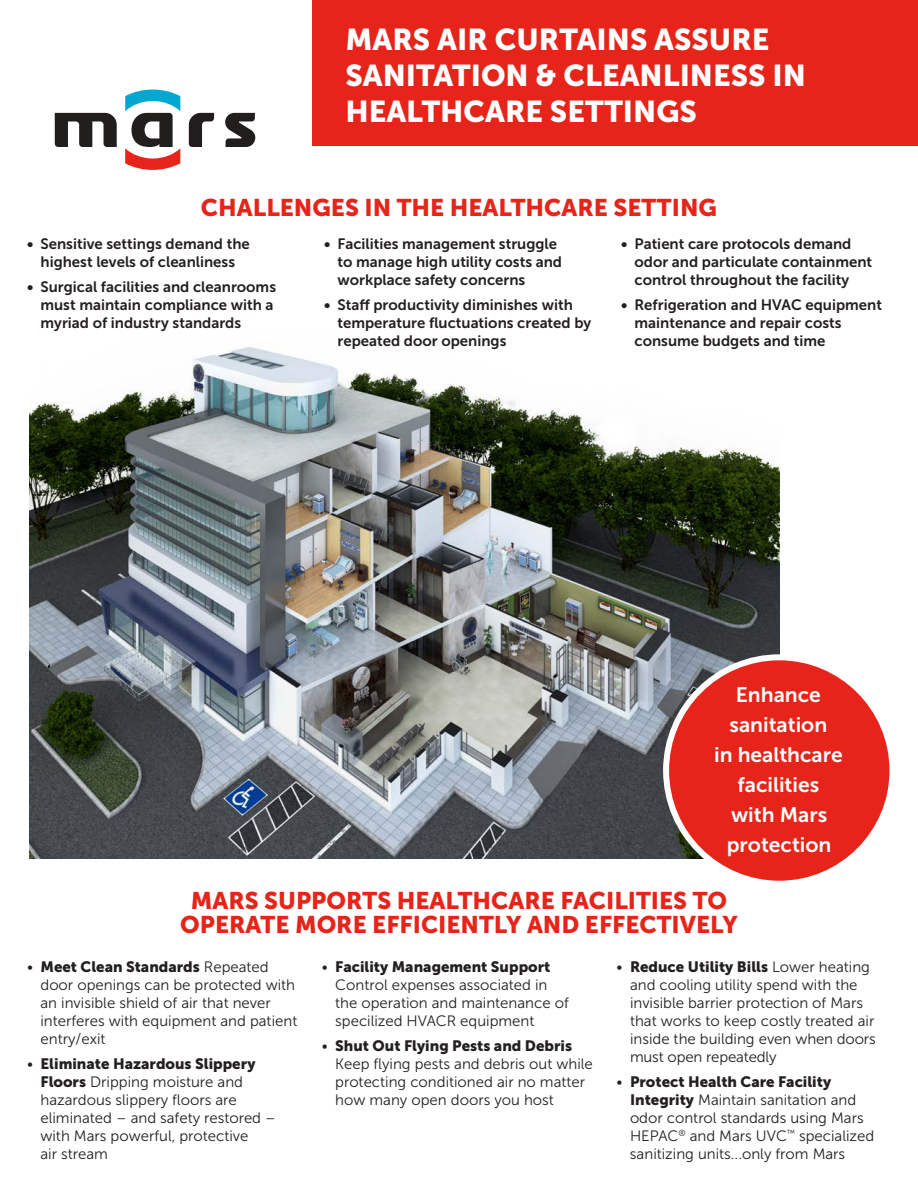
<style>
.page{position:relative;width:918px;height:1188px;background:#fff}
.page>*{position:absolute;margin:0;border:0;box-sizing:border-box;transform-origin:0 0}
.t1{font:30px/36px "Museo Sans 900";color:#fff}
.MUSEO_700_11_13{font:24px/24px "Museo Sans 900";color:#e72419;text-align:center}
.t2{font:21px/30px "Museo Sans 700";color:#fff;text-align:center}
.t3{font:15px/18px "Museo Sans 300";color:#231f20}
.t4{font:15px/18px "Museo Sans 700";color:#231f20}
.s1{font-family:"Museo Sans 900"}
</style>
<div class="page">
<img style="left:29px;top:347px;width:750px;height:511px">
<div style="left:312px;top:0;width:606px;height:146px;background:#e72419"></div>
<svg style="left:55px;top:113px;width:62px;height:34px"></svg>
<svg style="left:189px;top:113px;width:25px;height:34px"></svg>
<svg style="left:225px;top:113px;width:31px;height:34px"></svg>
<svg style="left:125px;top:90px;width:55px;height:80px"></svg>
<div style="left:666px;top:657px;width:227px;height:227px;background:#e72419;border-radius:50%"></div>
<div style="left:663px;top:654px;width:233px;height:233px;border:6px solid #fff;border-radius:50%"></div>
<p class="t1" style="left:345px;top:21px;width:462px">MARS AIR CURTAINS ASSURE<br>SANITATION &amp; CLEANLINESS IN<br>HEALTHCARE SETTINGS</p>
<p class="MUSEO_700_11_13" style="left:201px;top:195px;width:518px">CHALLENGES IN THE HEALTHCARE SETTING</p>
<p class="t4" style="left:27px;top:235px;width:224px;text-align:center">• Sensitive settings demand the highest levels of cleanliness</p>
<p class="t4" style="left:40px;top:277px;width:237px;text-indent:-14px">• Surgical facilities and cleanrooms must maintain compliance with a myriad of industry standards</p>
<p class="t4" style="left:338px;top:235px;width:226px;text-indent:-14px">• Facilities management struggle to manage high utility costs and workplace safety concerns</p>
<p class="t4" style="left:338px;top:295px;width:255px;text-indent:-14px">• Staff productivity diminishes with temperature fluctuations created by repeated door openings</p>
<p class="t4" style="left:634px;top:235px;width:239px;text-indent:-14px">• Patient care protocols demand odor and particulate containment control throughout the facility</p>
<p class="t4" style="left:634px;top:295px;width:249px;text-indent:-14px">• Refrigeration and HVAC equipment maintenance and repair costs consume budgets and time</p>
<p class="t2" style="left:714px;top:680px;width:130px">Enhance sanitation<br>in healthcare facilities with Mars protection</p>
<p class="MUSEO_700_11_13" style="left:180px;top:889px;width:559px">MARS SUPPORTS HEALTHCARE FACILITIES TO<br>OPERATE MORE EFFICIENTLY AND EFFECTIVELY</p>
<p class="t3" style="left:40px;top:958px;width:258px;text-indent:-14px">• <span class="s1">Meet Clean Standards</span> Repeated door openings can be protected with an invisible shield of air that never interferes with equipment and patient entry/exit</p>
<p class="t3" style="left:40px;top:1055px;width:237px;text-indent:-14px">• <span class="s1">Eliminate Hazardous Slippery<br>Floors</span> Dripping moisture and hazardous slippery floors are eliminated – and safety restored – with Mars powerful, protective<br>air stream</p>
<p class="t3" style="left:335px;top:958px;width:235px;text-indent:-14px">• <span class="s1">Facility Management Support<br></span>Control expenses associated in the operation and maintenance of specilized HVACR equipment</p>
<p class="t3" style="left:335px;top:1037px;width:259px;text-indent:-14px">• <span class="s1">Shut Out Flying Pests and Debris </span>Keep flying pests and debris out while protecting conditioned air no matter how many open doors you host</p>
<p class="t3" style="left:630px;top:958px;width:247px;text-indent:-14px">• <span class="s1">Reduce Utility Bills</span> Lower heating and cooling utility spend with the invisible barrier protection of Mars that works to keep costly treated air inside the building even when doors must open repeatedly</p>
<p class="t3" style="left:630px;top:1073px;width:246px;text-indent:-13px">• <span class="s1">Protect Health Care Facility Integrity</span> Maintain sanitation and odor control standards using Mars HEPAC<sup>®</sup> and Mars UVC<sup>™</sup> specialized sanitizing units...only from Mars</p>
</div>
